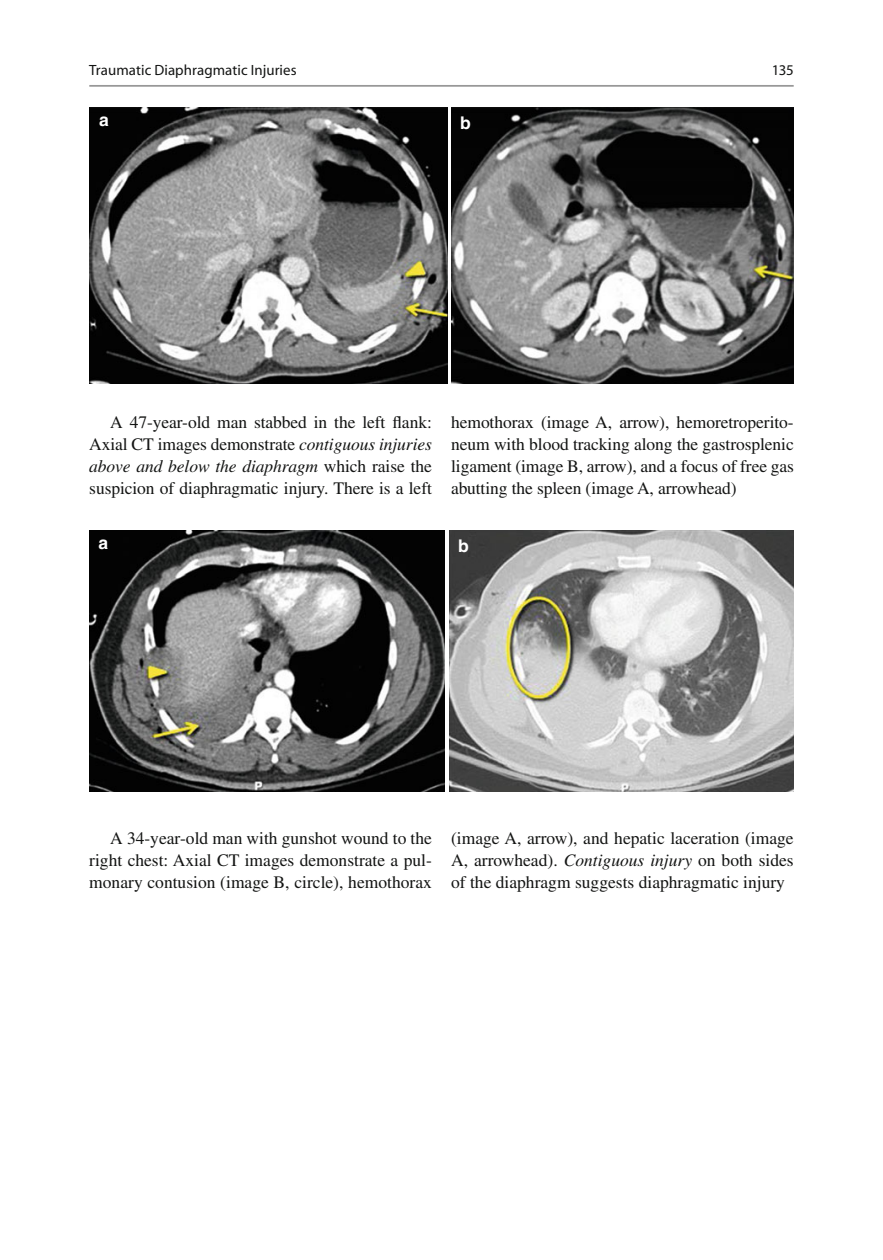
<style>
.page{position:relative;width:883px;height:1260px;background:#fff}
.page>*{position:absolute;margin:0;border:0;box-sizing:border-box;transform-origin:0 0}
.t1{font:17.5px/21.9px "Rjhbtv Lnljnd Times";letter-spacing:-.005em;color:#131413;text-align:justify}
.t2{font:italic 17.5px "Xphbxy Ghfmhp Times";letter-spacing:-.005em;color:#131413}
.t3{font:700 17.5px "Gtbgkd Trqktw Helvetica";color:#fff}
.t4{font:14.88px "Hvyxkr Cqbhff Myriad";letter-spacing:.005em;color:#131413}
.s1{font-family:"Xphbxy Ghfmhp Times";font-style:italic}
.s2{font-family:"Rjhbtv Lnljnd Times";font-style:normal}
</style>
<div class="page">
<img style="left:89px;top:107px;width:358px;height:276px">
<img style="left:452px;top:107px;width:342px;height:276px">
<img style="left:89px;top:530px;width:356px;height:261px">
<img style="left:450px;top:530px;width:344px;height:261px">
<hr style="left:89px;top:85px;width:705px;height:2px;background:#989898">
<p class="t4" style="left:89px;top:64px;width:209px">Traumatic Diaphragmatic Injuries</p>
<p class="t3" style="left:99px;top:110px;width:11px">a</p>
<p class="t3" style="left:460px;top:113px;width:12px">b</p>
<p class="t4" style="left:772px;top:64px;width:23px">135</p>
<p class="t1" style="left:89px;top:413px;width:344px;text-align:right">A 47-year-old man stabbed in the left flank:<br>Axial CT images demonstrate <span class="s1">contiguous injuries</span></p>
<p class="t2" style="left:89px;top:460px;width:344px">above and below the diaphragm <span class="s2">which raise the</span></p>
<p class="t1" style="left:89px;top:479px;width:344px">suspicion of diaphragmatic injury. There is a left</p>
<p class="t1" style="left:451px;top:413px;width:344px">hemothorax (image A, arrow), hemoretroperito&shy;neum with blood tracking along the gastrosplenic ligament (image B, arrow), and a focus of free gas abutting the spleen (image A, arrowhead)</p>
<p class="t3" style="left:99px;top:533px;width:11px">a</p>
<p class="t3" style="left:458px;top:536px;width:12px">b</p>
<p class="t1" style="left:89px;top:829px;width:344px;text-indent:21px">A 34-year-old man with gunshot wound to the right chest: Axial CT images demonstrate a pul&shy;monary contusion (image B, circle), hemothorax</p>
<p class="t1" style="left:451px;top:829px;width:344px">(image A, arrow), and hepatic laceration (image A, arrowhead). <span class="s1">Contiguous injury</span> on both sides of the diaphragm suggests diaphragmatic injury</p>
</div>
